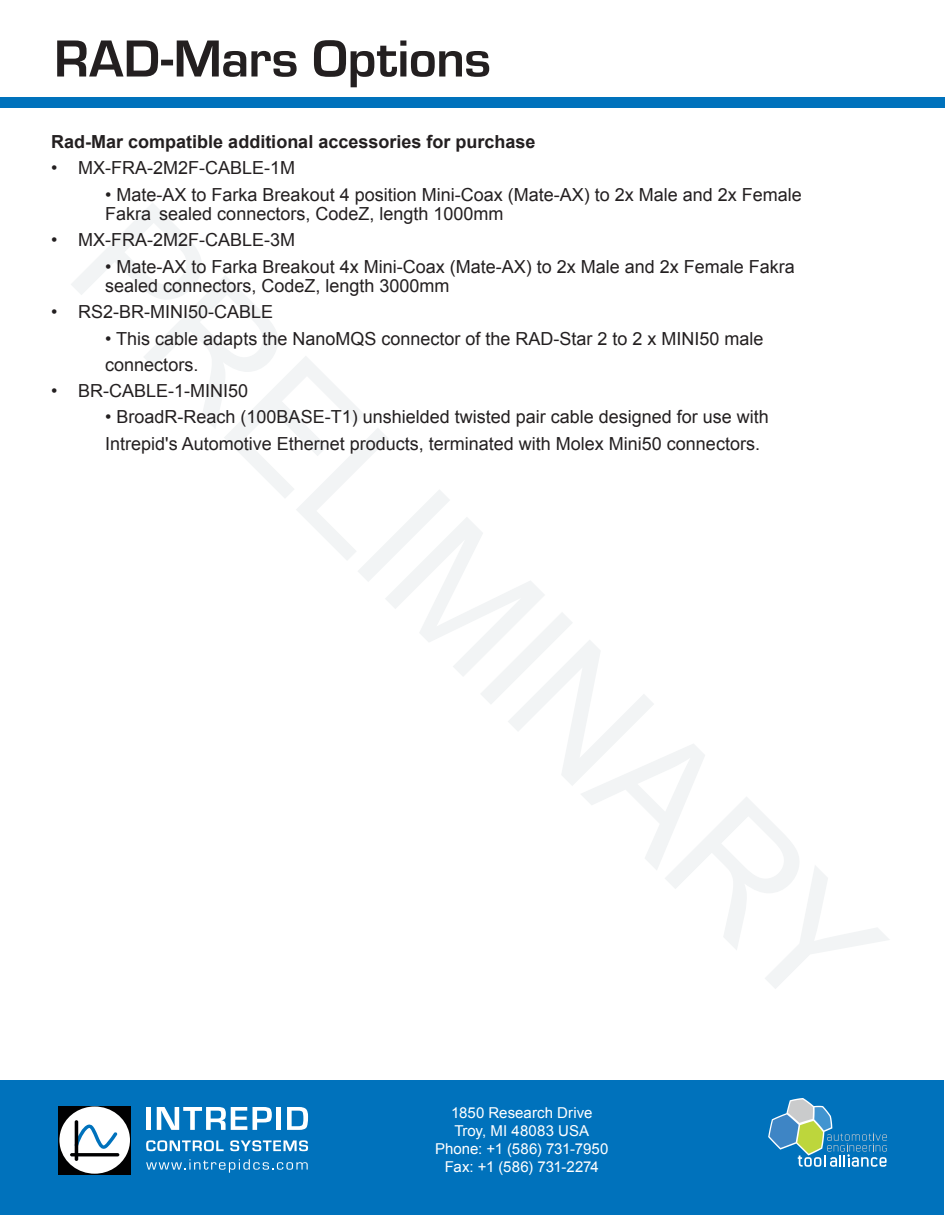
<style>
.page{position:relative;width:945px;height:1215px;background:#fff}
.page>*{position:absolute;margin:0;border:0;box-sizing:border-box;transform-origin:0 0}
.Header_-_Page_2_Titl{font:700 54px "Eurostile";letter-spacing:-.005em;color:#231f20}
.t1{font:18px/19.5px "Arial";color:#231f20}
.t2{font:700 18px "Arial";color:#231f20}
.t3{font:15px/18px "Arial";letter-spacing:.005em;color:#fff;text-align:center}
</style>
<div class="page">
<div style="left:0;top:97px;width:945px;height:11px;background:#0072bc"></div>
<div style="left:0;top:1080px;width:944px;height:135px;background:#0072bc"></div>
<svg style="left:768px;top:1098px;width:119px;height:69px"></svg>
<div style="left:146px;top:1107px;width:5px;height:23px;background:#fff"></div>
<svg style="left:157px;top:1107px;width:90px;height:23px"></svg>
<svg style="left:253px;top:1107px;width:19px;height:23px"></svg>
<div style="left:276px;top:1107px;width:5px;height:23px;background:#fff"></div>
<svg style="left:287px;top:1107px;width:21px;height:23px"></svg>
<svg style="left:146px;top:1140px;width:78px;height:11px"></svg>
<svg style="left:230px;top:1140px;width:78px;height:11px"></svg>
<svg style="left:146px;top:1159px;width:162px;height:14px"></svg>
<div style="left:59px;top:1106px;width:72px;height:68px;background:#000001"></div>
<svg style="left:59px;top:1107px;width:71px;height:67px"></svg>
<p class="Header_-_Page_2_Titl" style="left:54px;top:20px;width:439px">RAD-Mars Options</p>
<p class="t2" style="left:51px;top:130px;width:486px">Rad-Mar compatible additional accessories for purchase</p>
<p class="t1" style="left:51px;top:158px;width:246px">• MX-FRA-2M2F-CABLE-1M</p>
<p class="t1" style="left:105px;top:185px;width:698px">• Mate-AX to Farka Breakout 4 position Mini-Coax (Mate-AX) to 2x Male and 2x Female<br>Fakra sealed connectors, CodeZ, length 1000mm</p>
<p class="t1" style="left:51px;top:230px;width:246px">• MX-FRA-2M2F-CABLE-3M</p>
<p class="t1" style="left:105px;top:257px;width:691px">• Mate-AX to Farka Breakout 4x Mini-Coax (Mate-AX) to 2x Male and 2x Female Fakra sealed connectors, CodeZ, length 3000mm</p>
<p class="t1" style="left:51px;top:302px;width:224px">• RS2-BR-MINI50-CABLE</p>
<p class="t1" style="left:105px;top:329px;width:660px">• This cable adapts the NanoMQS connector of the RAD-Star 2 to 2 x MINI50 male</p>
<p class="t1" style="left:105px;top:355px;width:95px">connectors.</p>
<p class="t1" style="left:51px;top:381px;width:199px">• BR-CABLE-1-MINI50</p>
<p class="t1" style="left:105px;top:407px;width:665px">• BroadR-Reach (100BASE-T1) unshielded twisted pair cable designed for use with</p>
<p class="t1" style="left:105px;top:434px;width:656px">Intrepid's Automotive Ethernet products, terminated with Molex Mini50 connectors.</p>
<p class="t3" style="left:435px;top:1104px;width:175px">1850 Research Drive<br>Troy, MI 48083 USA<br>Phone: +1 (586) 731-7950<br>Fax: +1 (586) 731-2274</p>
</div>
